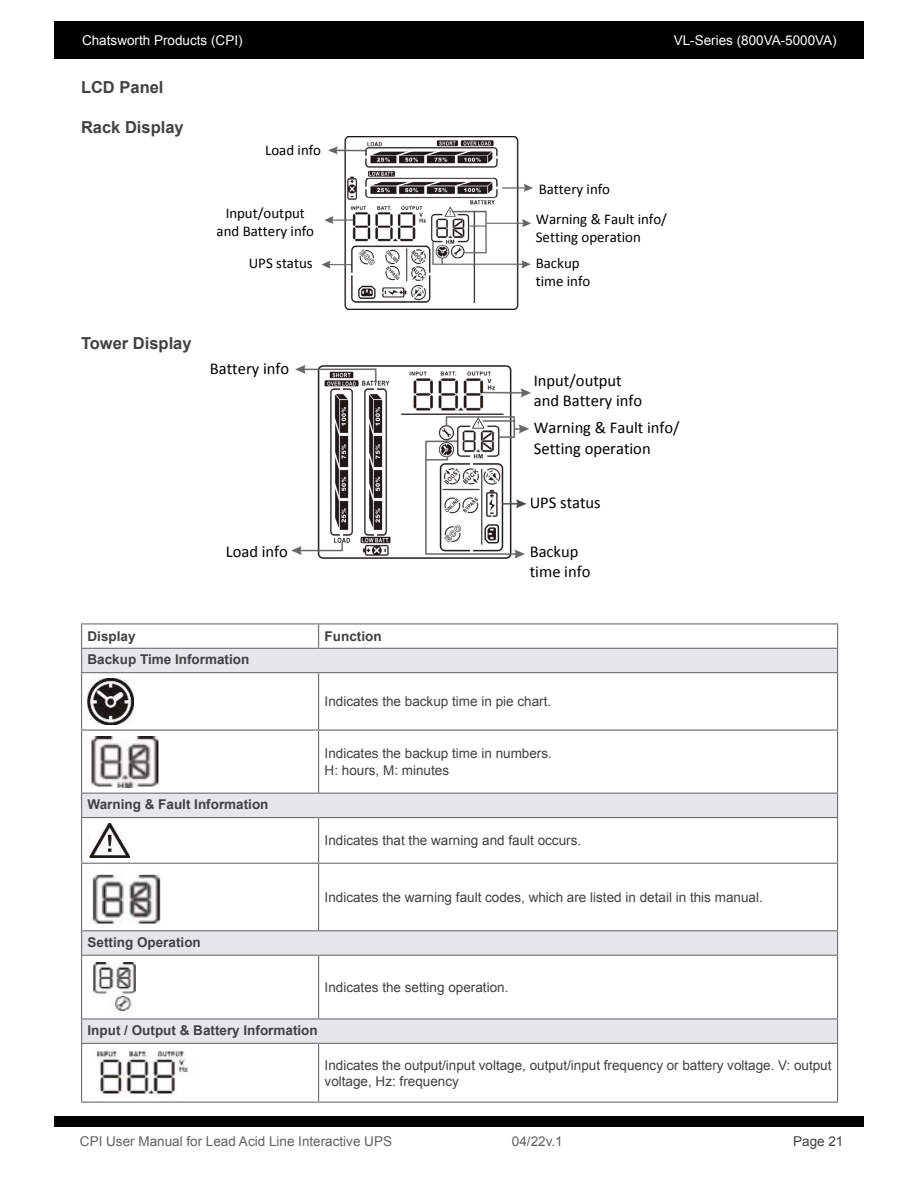
<style>
.page{position:relative;width:918px;height:1188px;background:#fff}
.page>*{position:absolute;margin:0;border:0;box-sizing:border-box;transform-origin:0 0}
.t1{font:16.5px/20.5px "Calibri";color:#000}
.t2{font:700 16.5px "Arial";color:#414042}
.t3{font:14.85px/18.5px "Calibri";color:#000}
.t4{font:13.5px/16.2px "Arial";color:#414042}
.t5{font:700 13.5px "Arial";color:#414042}
.t6{font:13.5px "Arial";color:#606163}
.t7{font:13.5px "Arial";color:#fff}
</style>
<div class="page">
<div style="left:54px;top:21px;width:810px;height:38px;background:#000"></div>
<div style="left:54px;top:1116px;width:810px;height:11px;background:#000"></div>
<img style="left:322px;top:137px;width:211px;height:173px">
<img style="left:292px;top:365px;width:238px;height:193px">
<svg style="left:82px;top:649px;width:755px;height:394px"></svg>
<svg style="left:318px;top:624px;width:1px;height:24px"></svg>
<hr style="left:81px;top:673px;width:1px;height:56px;background:#6d6e71">
<hr style="left:318px;top:673px;width:1px;height:56px;background:#6d6e71">
<hr style="left:837px;top:673px;width:1px;height:56px;background:#6d6e71">
<hr style="left:81px;top:729px;width:238px;height:2px;background:#6d6e71">
<hr style="left:81px;top:731px;width:1px;height:62px;background:#6d6e71">
<hr style="left:319px;top:729px;width:519px;height:2px;background:#6d6e71">
<hr style="left:318px;top:731px;width:1px;height:62px;background:#6d6e71">
<hr style="left:837px;top:731px;width:1px;height:62px;background:#6d6e71">
<hr style="left:81px;top:818px;width:1px;height:45px;background:#6d6e71">
<hr style="left:318px;top:818px;width:1px;height:45px;background:#6d6e71">
<hr style="left:837px;top:818px;width:1px;height:45px;background:#6d6e71">
<hr style="left:81px;top:863px;width:238px;height:1px;background:#6d6e71">
<hr style="left:81px;top:864px;width:1px;height:66px;background:#6d6e71">
<hr style="left:319px;top:863px;width:519px;height:1px;background:#6d6e71">
<hr style="left:318px;top:864px;width:1px;height:66px;background:#6d6e71">
<hr style="left:837px;top:864px;width:1px;height:66px;background:#6d6e71">
<hr style="left:81px;top:956px;width:1px;height:62px;background:#6d6e71">
<hr style="left:318px;top:956px;width:1px;height:62px;background:#6d6e71">
<hr style="left:837px;top:956px;width:1px;height:62px;background:#6d6e71">
<hr style="left:81px;top:1044px;width:1px;height:58px;background:#6d6e71">
<hr style="left:318px;top:1044px;width:1px;height:58px;background:#6d6e71">
<hr style="left:837px;top:1044px;width:1px;height:58px;background:#6d6e71">
<hr style="left:81px;top:672px;width:238px;height:1px;background:#6d6e71">
<hr style="left:319px;top:672px;width:519px;height:1px;background:#6d6e71">
<hr style="left:81px;top:793px;width:238px;height:1px;background:#6d6e71">
<svg style="left:81px;top:794px;width:1px;height:23px"></svg>
<hr style="left:319px;top:793px;width:519px;height:1px;background:#6d6e71">
<svg style="left:837px;top:794px;width:1px;height:23px"></svg>
<hr style="left:81px;top:817px;width:238px;height:1px;background:#6d6e71">
<hr style="left:319px;top:817px;width:519px;height:1px;background:#6d6e71">
<hr style="left:81px;top:930px;width:238px;height:1px;background:#6d6e71">
<svg style="left:81px;top:931px;width:1px;height:24px"></svg>
<hr style="left:319px;top:930px;width:519px;height:1px;background:#6d6e71">
<svg style="left:837px;top:931px;width:1px;height:24px"></svg>
<hr style="left:81px;top:955px;width:238px;height:1px;background:#6d6e71">
<hr style="left:319px;top:955px;width:519px;height:1px;background:#6d6e71">
<hr style="left:81px;top:1018px;width:238px;height:2px;background:#6d6e71">
<svg style="left:81px;top:1020px;width:1px;height:23px"></svg>
<hr style="left:319px;top:1018px;width:519px;height:2px;background:#6d6e71">
<svg style="left:837px;top:1020px;width:1px;height:23px"></svg>
<hr style="left:81px;top:1043px;width:238px;height:1px;background:#6d6e71">
<hr style="left:319px;top:1043px;width:519px;height:1px;background:#6d6e71">
<hr style="left:81px;top:1102px;width:238px;height:1px;background:#6d6e71">
<hr style="left:319px;top:1102px;width:519px;height:1px;background:#6d6e71">
<hr style="left:81px;top:623px;width:238px;height:1px;background:#6d6e71">
<hr style="left:319px;top:623px;width:519px;height:1px;background:#6d6e71">
<svg style="left:81px;top:624px;width:1px;height:48px"></svg>
<svg style="left:837px;top:624px;width:1px;height:48px"></svg>
<hr style="left:81px;top:648px;width:238px;height:1px;background:#6d6e71">
<hr style="left:319px;top:648px;width:519px;height:1px;background:#6d6e71">
<img style="left:88px;top:679px;width:46px;height:45px">
<img style="left:88px;top:736px;width:75px;height:51px">
<img style="left:88px;top:824px;width:42px;height:33px">
<img style="left:88px;top:869px;width:78px;height:56px">
<img style="left:91px;top:961px;width:47px;height:52px">
<img style="left:96px;top:1050px;width:92px;height:46px">
<p class="t7" style="left:82px;top:31px;width:162px">Chatsworth Products (CPI)</p>
<p class="t7" style="left:674px;top:31px;width:165px">VL-Series (800VA-5000VA)</p>
<p class="t2" style="left:81px;top:76px;width:84px">LCD Panel</p>
<p class="t2" style="left:81px;top:116px;width:104px">Rack Display</p>
<p class="t3" style="left:265px;top:140px;width:57px">Load info</p>
<p class="t3" style="left:217px;top:203px;width:99px;text-align:center">Input/output and Battery info</p>
<p class="t3" style="left:249px;top:254px;width:65px">UPS status</p>
<p class="t2" style="left:81px;top:333px;width:112px">Tower Display</p>
<p class="t1" style="left:210px;top:357px;width:81px">Battery info</p>
<p class="t1" style="left:226px;top:541px;width:64px">Load info</p>
<p class="t3" style="left:539px;top:179px;width:73px">Battery info</p>
<p class="t3" style="left:536px;top:209px;width:133px">Warning &amp; Fault info/<br>Setting operation</p>
<p class="t3" style="left:536px;top:253px;width:56px">Backup time info</p>
<p class="t1" style="left:534px;top:370px;width:110px;line-height:20.1px">Input/output and Battery info</p>
<p class="t1" style="left:534px;top:417px;width:147px">Warning &amp; Fault info/<br>Setting operation</p>
<p class="t1" style="left:530px;top:492px;width:73px">UPS status</p>
<p class="t1" style="left:530px;top:541px;width:62px">Backup time info</p>
<p class="t5" style="left:88px;top:627px;width:50px">Display</p>
<p class="t5" style="left:325px;top:627px;width:58px">Function</p>
<p class="t5" style="left:88px;top:650px;width:163px">Backup Time Information</p>
<p class="t4" style="left:325px;top:694px;width:228px">Indicates the backup time in pie chart.</p>
<p class="t4" style="left:325px;top:746px;width:229px">Indicates the backup time in numbers.<br>H: hours, M: minutes</p>
<p class="t5" style="left:88px;top:795px;width:183px">Warning &amp; Fault Information</p>
<p class="t4" style="left:325px;top:833px;width:258px">Indicates that the warning and fault occurs.</p>
<p class="t5" style="left:88px;top:933px;width:115px">Setting Operation</p>
<p class="t4" style="left:325px;top:889px;width:440px">Indicates the warning fault codes, which are listed in detail in this manual.</p>
<p class="t4" style="left:325px;top:979px;width:185px">Indicates the setting operation.</p>
<p class="t5" style="left:88px;top:1021px;width:232px">Input / Output &amp; Battery Information</p>
<p class="t4" style="left:325px;top:1057px;width:508px">Indicates the output/input voltage, output/input frequency or battery voltage. V: output voltage, Hz: frequency</p>
<p class="t6" style="left:80px;top:1132px;width:314px">CPI User Manual for Lead Acid Line Interactive UPS</p>
<p class="t6" style="left:512px;top:1132px;width:52px">04/22v.1</p>
<p class="t4" style="left:793px;top:1133px;width:52px">Page 21</p>
</div>
